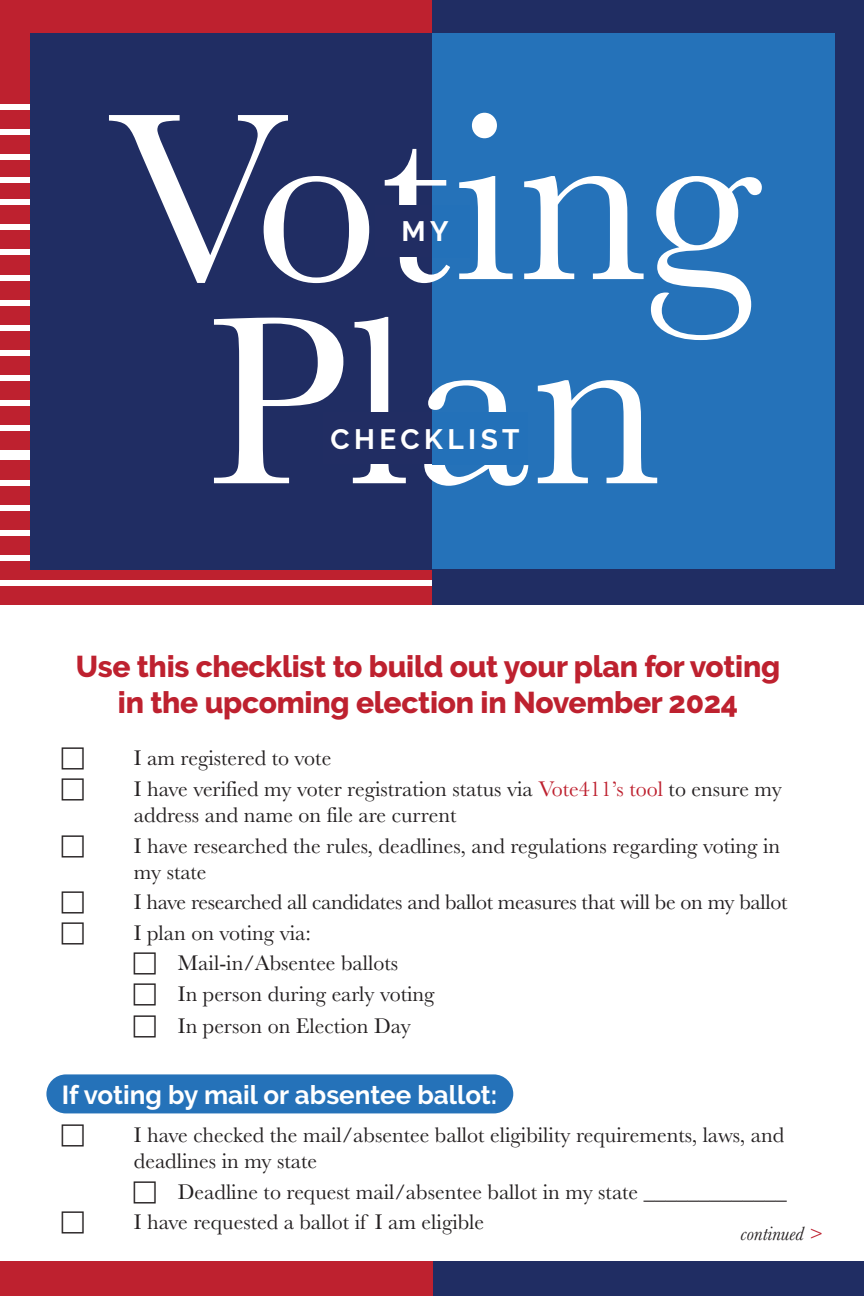
<style>
.page{position:relative;width:864px;height:1296px;background:#fff}
.page>*{position:absolute;margin:0;border:0;box-sizing:border-box;transform-origin:0 0}
.t1{font:247.8px/204.2px "Baskerville";color:#fff;text-align:center}
.t2{font:800 30px/36px "Raleway";letter-spacing:-.01em;color:#be212f;text-align:center}
.t3{font:700 28px "Raleway";letter-spacing:.16em;color:#fff}
.t4{font:700 26px "Raleway";color:#fff}
.t5{font:22px/30.4px "Baskerville";color:#231f20}
.t6{font:italic 20px "Baskerville";color:#231f20}
.s1{color:#be212f}
</style>
<div class="page">
<div style="left:46px;top:1074px;width:467px;height:39px;background:#2572b9;border-radius:20px"></div>
<div style="left:432px;top:0;width:432px;height:604px;background:#202d63"></div>
<div style="left:0;top:0;width:432px;height:604px;background:#be212f"></div>
<div style="left:0;top:199px;width:133px;height:6px;background:#fff"></div>
<div style="left:0;top:224px;width:133px;height:6px;background:#fff"></div>
<div style="left:0;top:249px;width:133px;height:6px;background:#fff"></div>
<div style="left:0;top:275px;width:133px;height:5px;background:#fff"></div>
<div style="left:0;top:300px;width:133px;height:6px;background:#fff"></div>
<div style="left:0;top:325px;width:133px;height:6px;background:#fff"></div>
<div style="left:0;top:350px;width:133px;height:6px;background:#fff"></div>
<div style="left:0;top:375px;width:133px;height:6px;background:#fff"></div>
<div style="left:0;top:400px;width:133px;height:6px;background:#fff"></div>
<div style="left:0;top:425px;width:133px;height:6px;background:#fff"></div>
<div style="left:0;top:450px;width:133px;height:6px;background:#fff"></div>
<div style="left:0;top:104px;width:153px;height:6px;background:#fff"></div>
<div style="left:0;top:129px;width:153px;height:6px;background:#fff"></div>
<div style="left:0;top:154px;width:153px;height:6px;background:#fff"></div>
<div style="left:0;top:177px;width:153px;height:6px;background:#fff"></div>
<div style="left:0;top:454px;width:153px;height:6px;background:#fff"></div>
<div style="left:0;top:480px;width:153px;height:5px;background:#fff"></div>
<div style="left:0;top:505px;width:153px;height:6px;background:#fff"></div>
<div style="left:0;top:530px;width:153px;height:6px;background:#fff"></div>
<div style="left:0;top:555px;width:153px;height:6px;background:#fff"></div>
<div style="left:0;top:580px;width:153px;height:6px;background:#fff"></div>
<div style="left:150px;top:580px;width:282px;height:6px;background:#fff"></div>
<div style="left:30px;top:33px;width:412px;height:537px;background:#202d63"></div>
<div style="left:432px;top:33px;width:403px;height:536px;background:#2572b9"></div>
<div style="left:432px;top:1261px;width:432px;height:35px;background:#202d63"></div>
<div style="left:0;top:1261px;width:432px;height:35px;background:#be212f"></div>
<h1 class="t1" style="left:108px;top:101px;width:653px">Voting<br>Plan</h1>
<p class="t3" style="left:402px;top:216px;width:49px">MY</p>
<p class="t3" style="left:331px;top:423px;width:190px">CHECKLIST</p>
<h2 class="t2" style="left:76px;top:649px;width:706px">Use this checklist to build out your plan for voting in the upcoming election in November 2024</h2>
<p class="t5" style="left:134px;top:743px;width:649px">I am registered to vote<br>I have verified my voter registration status via <span class="s1">Vote411’s tool</span> to ensure my</p>
<p class="t5" style="left:134px;top:800px;width:648px">address and name on file are current<br>I have researched the rules, deadlines, and regulations regarding voting in</p>
<p class="t5" style="left:134px;top:857px;width:74px">my state</p>
<p class="t5" style="left:134px;top:887px;width:655px">I have researched all candidates and ballot measures that will be on my ballot</p>
<p class="t5" style="left:134px;top:918px;width:179px">I plan on voting via:</p>
<p class="t5" style="left:178px;top:948px;width:222px">Mail-in/Absentee ballots</p>
<p class="t5" style="left:178px;top:979px;width:258px">In person during early voting</p>
<p class="t5" style="left:178px;top:1011px;width:235px">In person on Election Day</p>
<p class="t4" style="left:62px;top:1080px;width:437px">If voting by mail or absentee ballot:</p>
<p class="t5" style="left:134px;top:1122px;width:652px;line-height:26.4px">I have checked the mail/absentee ballot eligibility requirements, laws, and deadlines in my state</p>
<p class="t5" style="left:134px;top:1177px;width:654px;text-indent:44px">Deadline to request mail/absentee ballot in my state _____________<br>I have requested a ballot if I am eligible</p>
<p class="t6" style="left:741px;top:1220px;width:83px">continued <span class="s1">&gt;</span></p>
</div>
